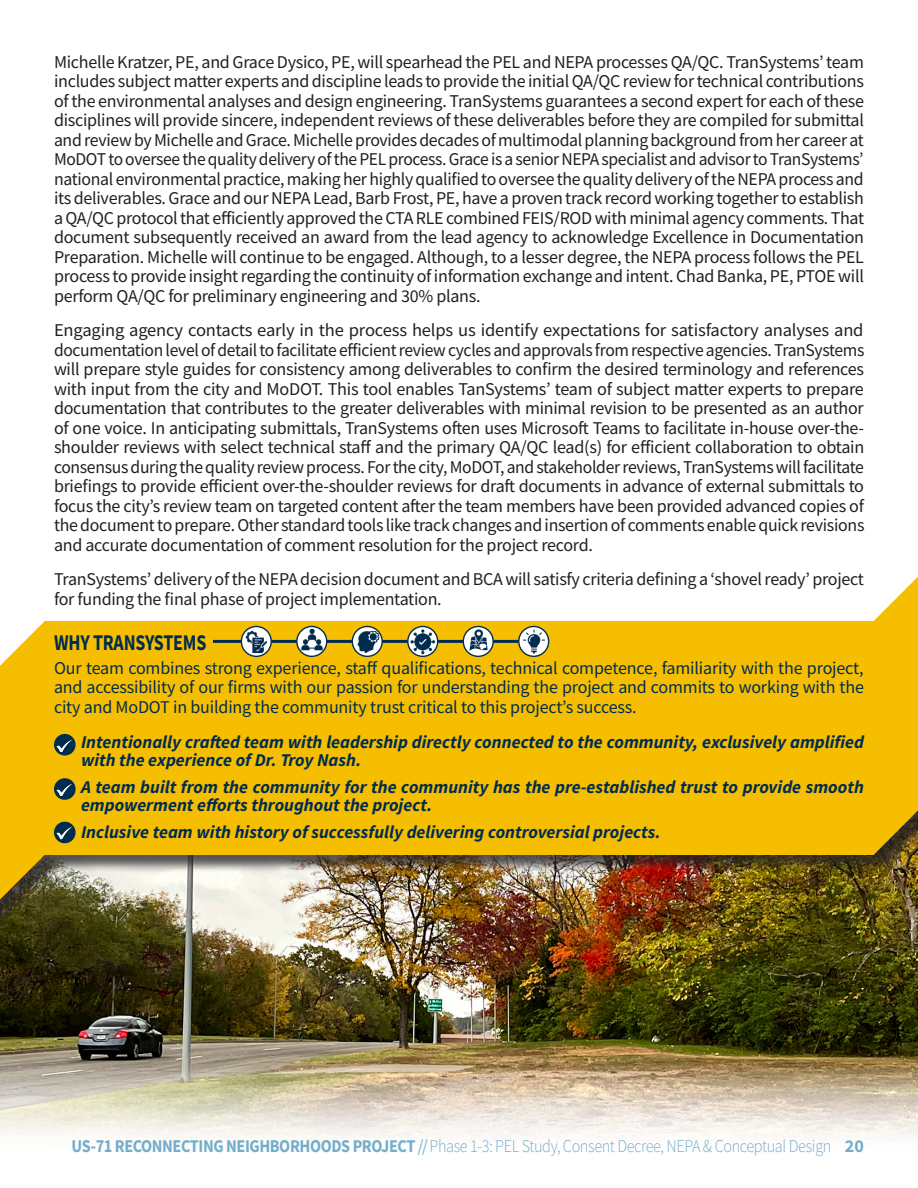
<style>
.page{position:relative;width:918px;height:1188px;background:#fff}
.page>*{position:absolute;margin:0;border:0;box-sizing:border-box;transform-origin:0 0}
.t1{font:700 22.5px "Source Sans Pro";letter-spacing:-.01em;color:#002c50;scale:.8 1}
.t2{font:18px/19.5px "Source Sans Pro";letter-spacing:-.015em;color:#231f20;text-align:justify}
.t3{font:italic 700 18px/18px "Source Sans Pro";color:#002c50}
.t4{font:18px/19.5px "Source Sans Pro";letter-spacing:-.01em;color:#002c50;text-align:justify}
.t5{font:300 18px "Source Sans Pro";letter-spacing:-.025em;color:#74aecc;scale:.9 1}
.s1{font-weight:700}
.s2{font-weight:400}
</style>
<div class="page">
<img style="left:0;top:990px;width:918px;height:149px">
<div style="left:0;top:552px;width:918px;height:438px;background:#231f20;opacity:.75"></div>
<svg style="left:0;top:621px;width:161px;height:279px;background:#d4b33f"></svg>
<svg style="left:757px;top:577px;width:161px;height:277px;fill:#f6be00"></svg>
<div style="left:44px;top:621px;width:830px;height:234px;background:#f6be00"></div>
<hr style="left:213px;top:640px;width:321px;height:3px;background:#002c50">
<div style="left:408px;top:626px;width:30px;height:30px;background:#576034;border-radius:50%"></div>
<img style="left:408px;top:628px;width:30px;height:28px">
<div style="left:407px;top:626px;width:31px;height:31px;border:1px solid #002c50;border-radius:50%"></div>
<svg style="left:352px;top:626px;width:30px;height:30px"></svg>
<img style="left:355px;top:631px;width:26px;height:22px">
<div style="left:352px;top:626px;width:31px;height:31px;border:1px solid #002c50;border-radius:50%"></div>
<svg style="left:297px;top:626px;width:30px;height:30px"></svg>
<img style="left:299px;top:629px;width:25px;height:22px">
<div style="left:296px;top:626px;width:31px;height:31px;border:1px solid #002c50;border-radius:50%"></div>
<svg style="left:241px;top:626px;width:30px;height:30px"></svg>
<img style="left:245px;top:631px;width:23px;height:22px">
<div style="left:241px;top:626px;width:31px;height:31px;border:1px solid #002c50;border-radius:50%"></div>
<svg style="left:463px;top:626px;width:30px;height:30px"></svg>
<img style="left:465px;top:627px;width:26px;height:26px">
<div style="left:463px;top:626px;width:31px;height:31px;border:1px solid #002c50;border-radius:50%"></div>
<svg style="left:519px;top:626px;width:30px;height:30px"></svg>
<img style="left:521px;top:629px;width:25px;height:25px">
<div style="left:518px;top:626px;width:31px;height:31px;border:1px solid #002c50;border-radius:50%"></div>
<svg style="left:54px;top:734px;width:22px;height:22px"></svg>
<img style="left:56px;top:738px;width:17px;height:14px">
<svg style="left:54px;top:778px;width:22px;height:22px"></svg>
<img style="left:56px;top:782px;width:17px;height:14px">
<div style="left:54px;top:822px;width:22px;height:21px;background:#002c50;border-radius:50%"></div>
<img style="left:56px;top:826px;width:17px;height:14px">
<p class="t2" style="left:54px;top:52px;width:812px">Michelle Kratzer, PE, and Grace Dysico, PE, will spearhead the PEL and NEPA processes QA/QC. TranSystems’ team includes subject matter experts and discipline leads to provide the initial QA/QC review for technical contributions of the environmental analyses and design engineering. TranSystems guarantees a second expert for each of these disciplines will provide sincere, independent reviews of these deliverables before they are compiled for submittal and review by Michelle and Grace. Michelle provides decades of multimodal planning background from her career at MoDOT to oversee the quality delivery of the PEL process. Grace is a senior NEPA specialist and advisor to TranSystems’ national environmental practice, making her highly qualified to oversee the quality delivery of the NEPA process and its deliverables. Grace and our NEPA Lead, Barb Frost, PE, have a proven track record working together to establish a QA/QC protocol that efficiently approved the CTA RLE combined FEIS/ROD with minimal agency comments. That document subsequently received an award from the lead agency to acknowledge Excellence in Documentation Preparation. Michelle will continue to be engaged. Although, to a lesser degree, the NEPA process follows the PEL process to provide insight regarding the continuity of information exchange and intent. Chad Banka, PE, PTOE will perform QA/QC for preliminary engineering and 30% plans.</p>
<p class="t2" style="left:54px;top:320px;width:812px">Engaging agency contacts early in the process helps us identify expectations for satisfactory analyses and documentation level of detail to facilitate efficient review cycles and approvals from respective agencies. TranSystems will prepare style guides for consistency among deliverables to confirm the desired terminology and references with input from the city and MoDOT. This tool enables TanSystems’ team of subject matter experts to prepare documentation that contributes to the greater deliverables with minimal revision to be presented as an author of one voice. In anticipating submittals, TranSystems often uses Microsoft Teams to facilitate in-house over-the&shy;shoulder reviews with select technical staff and the primary QA/QC lead(s) for efficient collaboration to obtain consensus during the quality review process. For the city, MoDOT, and stakeholder reviews, TranSystems will facilitate briefings to provide efficient over-the-shoulder reviews for draft documents in advance of external submittals to focus the city’s review team on targeted content after the team members have been provided advanced copies of the document to prepare. Other standard tools like track changes and insertion of comments enable quick revisions and accurate documentation of comment resolution for the project record.</p>
<p class="t2" style="left:54px;top:569px;width:812px">TranSystems’ delivery of the NEPA decision document and BCA will satisfy criteria defining a ‘shovel ready’ project for funding the final phase of project implementation.</p>
<p class="t1" style="left:54px;top:627px;width:192px">WHY TRANSYSTEMS</p>
<p class="t4" style="left:54px;top:658px;width:812px">Our team combines strong experience, staff qualifications, technical competence, familiarity with the project, and accessibility of our firms with our passion for understanding the project and commits to working with the city and MoDOT in building the community trust critical to this project’s success.</p>
<p class="t3" style="left:81px;top:732px;width:785px;text-indent:-20px">• Intentionally crafted team with leadership directly connected to the community, exclusively amplified with the experience of Dr. Troy Nash.</p>
<p class="t3" style="left:81px;top:777px;width:784px;text-indent:-20px">• A team built from the community for the community has the pre-established trust to provide smooth empowerment efforts throughout the project.</p>
<p class="t3" style="left:61px;top:822px;width:602px">• Inclusive team with history of successfully delivering controversial projects.</p>
<p class="t5" style="left:72px;top:1135px;width:882px"><span class="s1">US-71 RECONNECTING NEIGHBORHOODS PROJECT</span> <span class="s2">//</span>Phase 1-3: PEL Study, Consent Decree, NEPA &amp; Conceptual Design <span class="s1">20</span></p>
</div>
